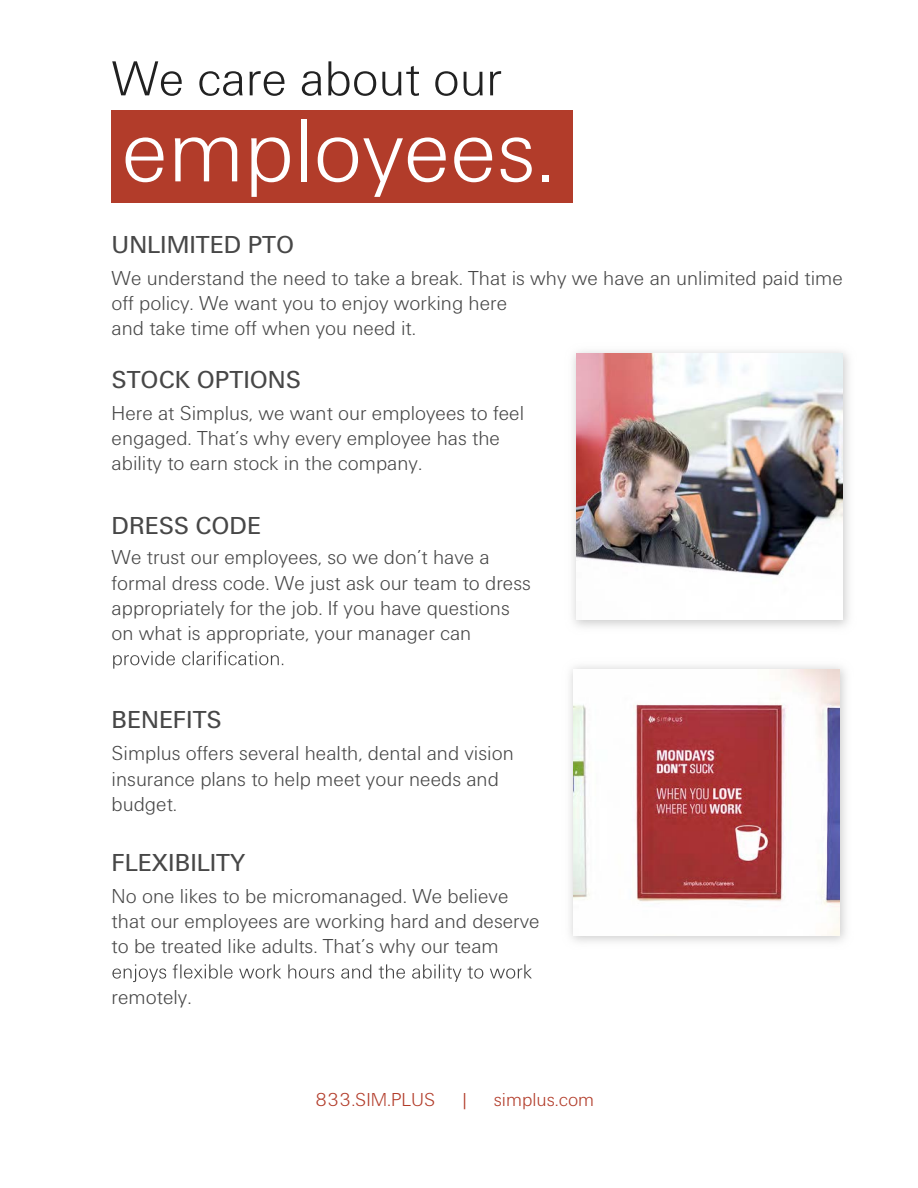
<style>
.page{position:relative;width:918px;height:1188px;background:#fff}
.page>*{position:absolute;margin:0;border:0;box-sizing:border-box;transform-origin:0 0}
.t1{font:300 93px "Urbano";color:#fff}
.t2{font:300 51px "Urbano";color:#212121}
.t3{font:25.5px "Urbano";color:#474747}
.t4{font:300 21px/25.2px "Urbano";color:#474747}
.t5{font:300 19.5px "Urbano";color:#b23c2a}
</style>
<div class="page">
<div style="left:112px;top:111px;width:461px;height:92px;background:#b23c2a"></div>
<svg style="left:113px;top:651px;width:170px;height:18px"></svg>
<svg style="left:112px;top:964px;width:420px;height:18px"></svg>
<img style="left:570px;top:666px;width:276px;height:276px">
<img style="left:573px;top:351px;width:276px;height:276px">
<img style="left:573px;top:669px;width:266px;height:267px">
<img style="left:576px;top:354px;width:266px;height:266px">
<h2 class="t2" style="left:112px;top:50px;width:392px">We care about our</h2>
<h1 class="t1" style="left:122px;top:99px;width:434px">employees.</h1>
<p class="t3" style="left:112px;top:230px;width:184px">UNLIMITED PTO</p>
<p class="t4" style="left:112px;top:266px;width:733px">We understand the need to take a break. That is why we have an unlimited paid time off policy. We want you to enjoy working here<br>and take time off when you need it.</p>
<p class="t3" style="left:112px;top:365px;width:191px">STOCK OPTIONS</p>
<p class="t4" style="left:112px;top:401px;width:414px">Here at Simplus, we want our employees to feel engaged. That’s why every employee has the ability to earn stock in the company.</p>
<p class="t3" style="left:112px;top:511px;width:151px">DRESS CODE</p>
<p class="t4" style="left:112px;top:545px;width:421px">We trust our employees, so we don’t have a formal dress code. We just ask our team to dress appropriately for the job. If you have questions on what is appropriate, your manager can</p>
<p class="t3" style="left:112px;top:706px;width:112px">BENEFITS</p>
<p class="t4" style="left:112px;top:741px;width:404px">Simplus offers several health, dental and vision insurance plans to help meet your needs and budget.</p>
<p class="t3" style="left:112px;top:848px;width:135px">FLEXIBILITY</p>
<p class="t4" style="left:112px;top:884px;width:430px">No one likes to be micromanaged. We believe that our employees are working hard and deserve to be treated like adults. That’s why our team</p>
<p class="t4" style="left:112px;top:984px;width:82px">remotely.</p>
<p class="t5" style="left:315px;top:1088px;width:122px">833.SIM.PLUS</p>
<p class="t5" style="left:460px;top:1088px;width:11px">|</p>
<p class="t5" style="left:494px;top:1088px;width:102px">simplus.com</p>
</div>
